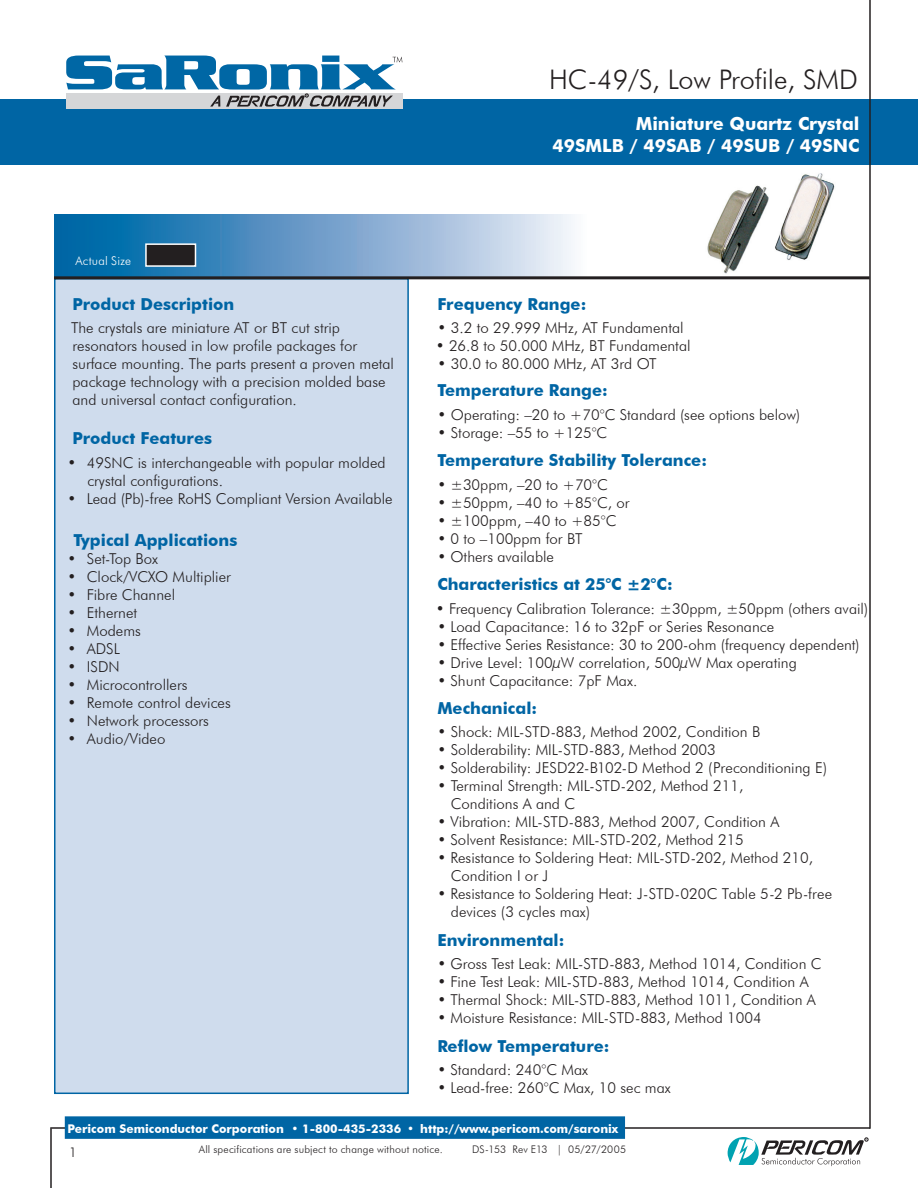
<style>
.page{position:relative;width:918px;height:1188px;background:#fff}
.page>*{position:absolute;margin:0;border:0;box-sizing:border-box;transform-origin:0 0}
.Series_Header{font:300 27px "Futura BT";color:#231f20}
.Product_Descript_Header{font:700 18px "Futura BT";color:#fff}
.Product_Text{font:700 16.5px "Futura BT";color:#0065a4}
.Product_Headers{font:700 16.5px "Futura BT";color:#0065a4}
.TMS9{font:300 15px/18px "Futura BT";color:#231f20}
.TMS8B{font:300 15px "Futura BT";color:#231f20}
.page_number{font:300 13.5px "Futura BT";color:#231f20}
.address_block{font:700 12px "Futura BT";color:#fff}
.dimensions{font:300 12px "Futura BT";letter-spacing:.015em;color:#fff}
.small_futura{font:300 10.5px "Futura BT";letter-spacing:.02em;color:#231f20}
.datasheet_number_and_date{font:300 10.5px "Futura BT";letter-spacing:.015em;color:#231f20}
</style>
<div class="page">
<div style="left:0;top:99px;width:918px;height:66px;background:#0065a4"></div>
<div style="left:67px;top:93px;width:336px;height:16px;background:#d5d6d8"></div>
<svg style="left:66px;top:56px;width:336px;height:51px"></svg>
<hr style="left:869px;top:0;width:2px;height:1129px;background:#231f20">
<hr style="left:50px;top:1127px;width:820px;height:2px;background:#231f20">
<hr style="left:50px;top:1128px;width:2px;height:60px;background:#231f20">
<svg style="left:728px;top:1137px;width:140px;height:29px"></svg>
<div style="left:65px;top:1116px;width:560px;height:23px;background:#0065a4"></div>
<img style="left:707px;top:173px;width:128px;height:101px">
<div style="left:54px;top:215px;width:533px;height:64px;background:linear-gradient(to right,#0059a0,#f6eff9)"></div>
<div style="left:55px;top:279px;width:353px;height:814px;background:#cfdced"></div>
<div style="left:54px;top:278px;width:355px;height:816px;border:2px solid #0065a4"></div>
<hr style="left:54px;top:276px;width:816px;height:3px;background:#231f20">
<div style="left:146px;top:244px;width:49px;height:22px;background:#231f20"></div>
<div style="left:145px;top:243px;width:51px;height:24px;border:2px solid #fff"></div>
<p class="dimensions" style="left:75px;top:254px;width:57px">Actual Size</p>
<p class="Product_Text" style="left:72px;top:294px;width:163px">Product Description</p>
<p class="TMS9" style="left:71px;top:319px;width:325px">The crystals are miniature AT or BT cut strip resonators housed in low profile packages for surface mounting. The parts present a proven metal package technology with a precision molded base and universal contact configuration.</p>
<p class="Product_Headers" style="left:72px;top:428px;width:141px">Product Features</p>
<p class="TMS9" style="left:87px;top:453px;width:300px;text-indent:-20px">• 49SNC is interchangeable with popular molded crystal configurations.</p>
<p class="TMS9" style="left:67px;top:489px;width:327px">• Lead (Pb)-free RoHS Compliant Version Available</p>
<p class="Product_Text" style="left:73px;top:530px;width:165px">Typical Applications</p>
<p class="TMS9" style="left:67px;top:549px;width:92px">• Set-Top Box</p>
<p class="TMS9" style="left:67px;top:567px;width:165px">• Clock/VCXO Multiplier</p>
<p class="TMS9" style="left:67px;top:585px;width:109px">• Fibre Channel</p>
<p class="TMS9" style="left:67px;top:603px;width:71px">• Ethernet</p>
<p class="TMS9" style="left:67px;top:621px;width:75px">• Modems</p>
<p class="TMS9" style="left:67px;top:639px;width:54px">• ADSL</p>
<p class="TMS9" style="left:67px;top:657px;width:54px">• ISDN</p>
<p class="TMS9" style="left:67px;top:675px;width:122px">• Microcontrollers</p>
<p class="TMS9" style="left:67px;top:693px;width:165px">• Remote control devices</p>
<p class="TMS9" style="left:67px;top:711px;width:143px">• Network processors</p>
<p class="TMS9" style="left:67px;top:729px;width:99px">• Audio/Video</p>
<p class="Series_Header" style="left:549px;top:63px;width:310px">HC-49/S, Low Profile, SMD</p>
<p class="Product_Descript_Header" style="left:636px;top:113px;width:225px">Miniature Quartz Crystal</p>
<p class="Product_Descript_Header" style="left:553px;top:134px;width:308px">49SMLB / 49SAB / 49SUB / 49SNC</p>
<p class="Product_Text" style="left:437px;top:294px;width:151px">Frequency Range:</p>
<p class="TMS9" style="left:437px;top:319px;width:248px">• 3.2 to 29.999 MHz, AT Fundamental</p>
<p class="TMS8B" style="left:436px;top:337px;width:256px">• 26.8 to 50.000 MHz, BT Fundamental</p>
<p class="TMS9" style="left:437px;top:355px;width:221px">• 30.0 to 80.000 MHz, AT 3rd OT</p>
<p class="Product_Text" style="left:437px;top:380px;width:172px">Temperature Range:</p>
<p class="TMS9" style="left:437px;top:405px;width:365px">• Operating: –20 to +70°C Standard (see options below)</p>
<p class="TMS9" style="left:437px;top:423px;width:172px">• Storage: –55 to +125°C</p>
<p class="Product_Text" style="left:437px;top:450px;width:271px">Temperature Stability Tolerance:</p>
<p class="TMS9" style="left:437px;top:475px;width:172px">• ±30ppm, –20 to +70°C</p>
<p class="TMS9" style="left:437px;top:493px;width:194px">• ±50ppm, –40 to +85°C, or</p>
<p class="TMS9" style="left:437px;top:511px;width:181px">• ±100ppm, –40 to +85°C</p>
<p class="TMS9" style="left:437px;top:529px;width:147px">• 0 to –100ppm for BT</p>
<p class="TMS9" style="left:437px;top:547px;width:118px">• Others available</p>
<p class="Product_Text" style="left:437px;top:574px;width:237px">Characteristics at 25°C ±2°C:</p>
<p class="TMS9" style="left:436px;top:599px;width:434px">• Frequency Calibration Tolerance: ±30ppm, ±50ppm (others avail)</p>
<p class="TMS9" style="left:437px;top:617px;width:338px">• Load Capacitance: 16 to 32pF or Series Resonance</p>
<p class="TMS9" style="left:437px;top:635px;width:424px">• Effective Series Resistance: 30 to 200-ohm (frequency dependent)</p>
<p class="TMS9" style="left:437px;top:653px;width:361px">• Drive Level: 100µW correlation, 500µW Max operating</p>
<p class="TMS9" style="left:437px;top:671px;width:201px">• Shunt Capacitance: 7pF Max.</p>
<p class="Product_Text" style="left:437px;top:698px;width:101px">Mechanical:</p>
<p class="TMS9" style="left:437px;top:723px;width:325px">• Shock: MIL-STD-883, Method 2002, Condition B</p>
<p class="TMS9" style="left:437px;top:741px;width:280px">• Solderability: MIL-STD-883, Method 2003</p>
<p class="TMS9" style="left:437px;top:759px;width:391px">• Solderability: JESD22-B102-D Method 2 (Preconditioning E)</p>
<p class="TMS9" style="left:451px;top:777px;width:294px;text-indent:-14px">• Terminal Strength: MIL-STD-202, Method 211,<br>Conditions A and C</p>
<p class="TMS9" style="left:437px;top:813px;width:344px">• Vibration: MIL-STD-883, Method 2007, Condition A</p>
<p class="TMS9" style="left:437px;top:831px;width:308px">• Solvent Resistance: MIL-STD-202, Method 215</p>
<p class="TMS9" style="left:451px;top:849px;width:364px;text-indent:-14px">• Resistance to Soldering Heat: MIL-STD-202, Method 210,<br>Condition I or J</p>
<p class="TMS9" style="left:451px;top:885px;width:383px;text-indent:-14px">• Resistance to Soldering Heat: J-STD-020C Table 5-2 Pb-free devices (3 cycles max)</p>
<p class="Product_Text" style="left:437px;top:930px;width:129px">Environmental:</p>
<p class="TMS9" style="left:437px;top:955px;width:386px">• Gross Test Leak: MIL-STD-883, Method 1014, Condition C</p>
<p class="TMS9" style="left:437px;top:973px;width:373px">• Fine Test Leak: MIL-STD-883, Method 1014, Condition A</p>
<p class="TMS9" style="left:437px;top:991px;width:380px">• Thermal Shock: MIL-STD-883, Method 1011, Condition A</p>
<p class="TMS9" style="left:437px;top:1009px;width:326px">• Moisture Resistance: MIL-STD-883, Method 1004</p>
<p class="Product_Text" style="left:437px;top:1036px;width:174px">Reflow Temperature:</p>
<p class="TMS9" style="left:437px;top:1061px;width:152px">• Standard: 240°C Max</p>
<p class="TMS9" style="left:437px;top:1079px;width:235px">• Lead-free: 260°C Max, 10 sec max</p>
<p class="address_block" style="left:68px;top:1121px;width:552px">Pericom Semiconductor Corporation • 1-800-435-2336 • http://www.pericom.com/saronix</p>
<p class="small_futura" style="left:199px;top:1143px;width:246px">All specifications are subject to change without notice.</p>
<p class="datasheet_number_and_date" style="left:472px;top:1143px;width:156px">DS-153 Rev E13 | 05/27/2005</p>
<p class="page_number" style="left:69px;top:1144px;width:9px">1</p>
</div>
